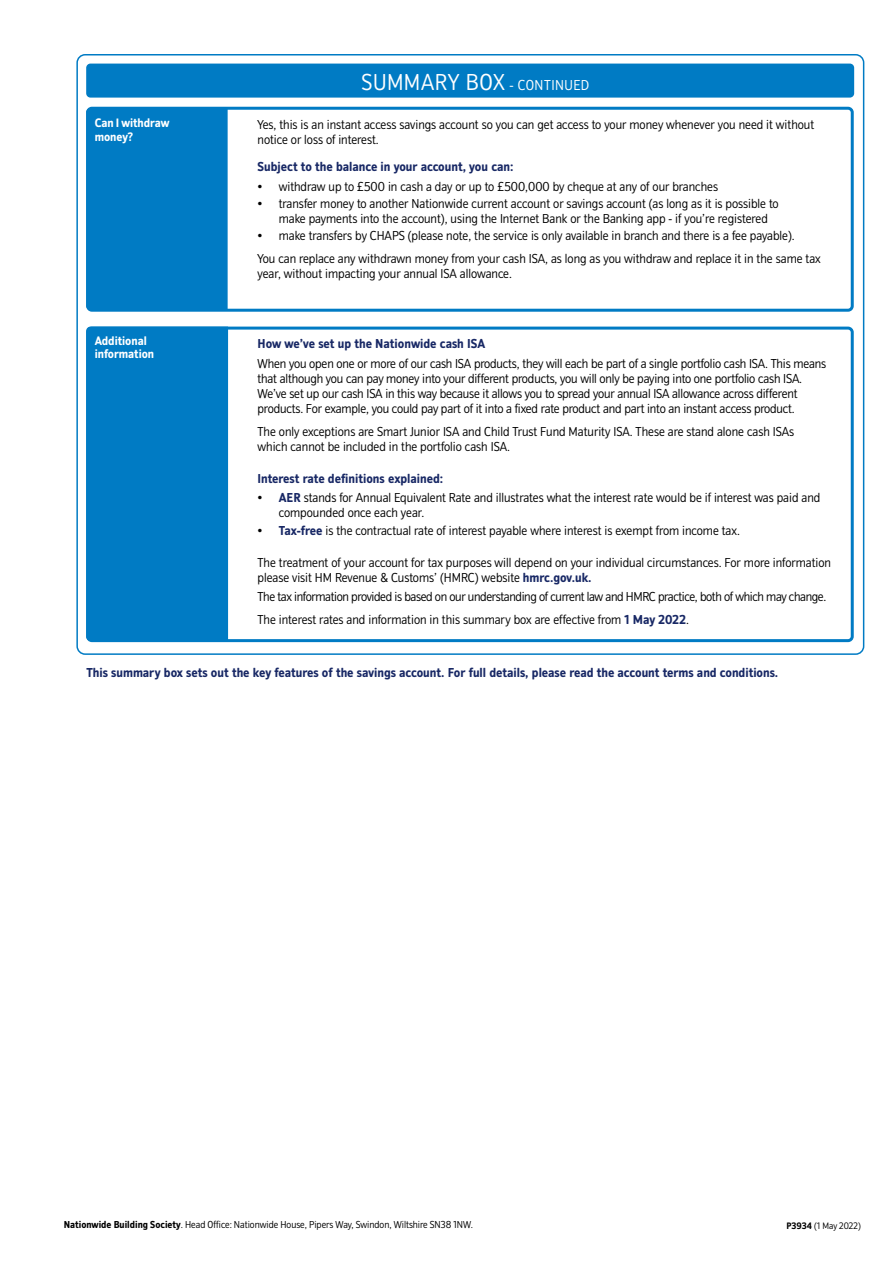
<style>
.page{position:relative;width:893px;height:1263px;background:#fff}
.page>*{position:absolute;margin:0;border:0;box-sizing:border-box;transform-origin:0 0}
.t1{font:300 24px "NBS";letter-spacing:.025em;color:#fff}
.t2{font:300 13.5px/15px "NBS";color:#000}
.t3{font:700 13.5px "NBS";color:#182865}
.t4{font:300 13.5px/23.5px "NBS";letter-spacing:-.025em;color:#000}
.t5{font:700 12.75px/13.5px "NBS";color:#fff}
.t6{font:300 10.5px "NBS";color:#000}
.t7{font:300 9.75px "NBS";color:#000}
.s1{font-size:15px}
.s2{font-weight:700;color:#182865}
.s3{font-weight:700}
</style>
<div class="page">
<div style="left:86px;top:327px;width:768px;height:315px;border:3px solid #007bc4;border-radius:4px"></div>
<div style="left:86px;top:327px;width:142px;height:314px;background:#007bc4"></div>
<div style="left:86px;top:64px;width:768px;height:34px;background:#007bc4;border-radius:4px"></div>
<div style="left:86px;top:107px;width:768px;height:205px;border:3px solid #007bc4;border-radius:4px"></div>
<div style="left:86px;top:108px;width:142px;height:202px;background:#007bc4"></div>
<h1 class="t1" style="left:362px;top:69px;width:229px">SUMMARY BOX <span class="s1">- CONTINUED</span></h1>
<p class="t5" style="left:95px;top:116px;width:76px">Can I withdraw money?</p>
<p class="t2" style="left:258px;top:117px;width:558px">Yes, this is an instant access savings account so you can get access to your money whenever you need it without notice or loss of interest.</p>
<p class="t3" style="left:258px;top:159px;width:258px">Subject to the balance in your account, you can:</p>
<p class="t2" style="left:258px;top:179px;width:462px">• withdraw up to £500 in cash a day or up to £500,000 by cheque at any of our branches</p>
<p class="t2" style="left:279px;top:196px;width:501px;text-indent:-21px">• transfer money to another Nationwide current account or savings account (as long as it is possible to make payments into the account), using the Internet Bank or the Banking app - if you’re registered</p>
<p class="t2" style="left:258px;top:224px;width:565px;line-height:23.5px">• make transfers by CHAPS (please note, the service is only available in branch and there is a fee payable).<br>You can replace any withdrawn money from your cash ISA, as long as you withdraw and replace it in the same tax</p>
<p class="t2" style="left:258px;top:267px;width:256px">year, without impacting your annual ISA allowance.</p>
<p class="t5" style="left:95px;top:334px;width:61px">Additional information</p>
<p class="t3" style="left:258px;top:336px;width:229px">How we’ve set up the Nationwide cash ISA</p>
<p class="t2" style="left:258px;top:356px;width:570px">When you open one or more of our cash ISA products, they will each be part of a single portfolio cash ISA. This means that although you can pay money into your different products, you will only be paying into one portfolio cash ISA.<br>We’ve set up our cash ISA in this way because it allows you to spread your annual ISA allowance across different products. For example, you could pay part of it into a fixed rate product and part into an instant access product.</p>
<p class="t2" style="left:258px;top:424px;width:538px">The only exceptions are Smart Junior ISA and Child Trust Fund Maturity ISA. These are stand alone cash ISAs which cannot be included in the portfolio cash ISA.</p>
<p class="t3" style="left:258px;top:471px;width:187px">Interest rate definitions explained:</p>
<p class="t2" style="left:279px;top:491px;width:543px;text-indent:-21px">• <span class="s2">AER</span> stands for Annual Equivalent Rate and illustrates what the interest rate would be if interest was paid and compounded once each year.</p>
<p class="t2" style="left:258px;top:523px;width:484px">• <span class="s2">Tax-free</span> is the contractual rate of interest payable where interest is exempt from income tax.</p>
<p class="t2" style="left:258px;top:555px;width:575px">The treatment of your account for tax purposes will depend on your individual circumstances. For more information please visit HM Revenue &amp; Customs’ (HMRC) website <span class="s2">hmrc.gov.uk.</span></p>
<p class="t4" style="left:258px;top:585px;width:570px">The tax information provided is based on our understanding of current law and HMRC practice, both of which may change.<br>The interest rates and information in this summary box are effective from <span class="s2">1 May 2022</span>.</p>
<p class="t3" style="left:87px;top:665px;width:693px">This summary box sets out the key features of the savings account. For full details, please read the account terms and conditions.</p>
<p class="t6" style="left:64px;top:1219px;width:411px"><span class="s3">Nationwide Building Society</span>. Head Office: Nationwide House, Pipers Way, Swindon, Wiltshire SN38 1NW.</p>
<p class="t7" style="left:786px;top:1220px;width:76px"><span class="s3">P3934</span> (1 May 2022)</p>
</div>
